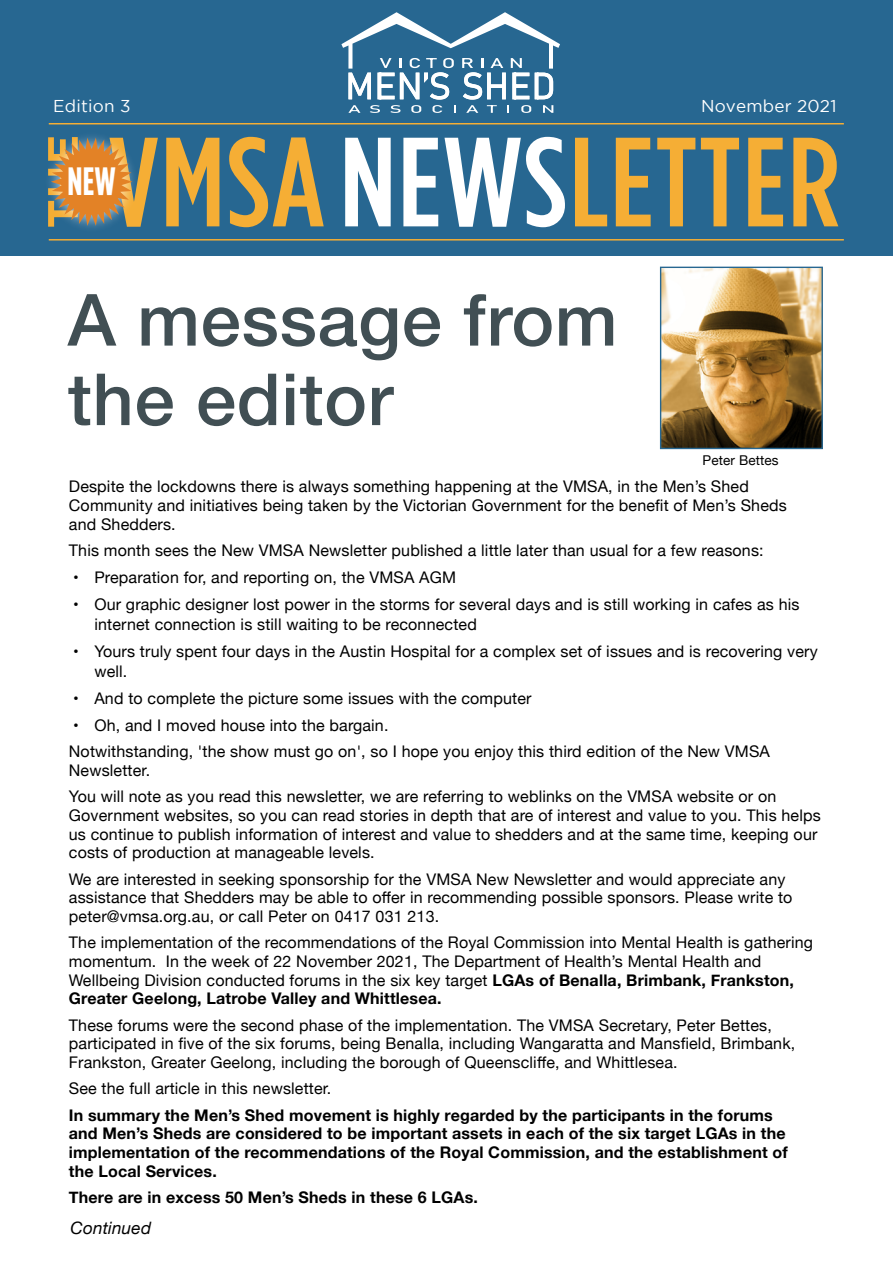
<style>
.page{position:relative;width:893px;height:1263px;background:#fff}
.page>*{position:absolute;margin:0;border:0;box-sizing:border-box;transform-origin:0 0}
.t1{font:500 72px/79.5px "Helvetica Neue";letter-spacing:.01em;color:#414f54}
.t2{font:700 39.45px "Gotham Condensed";color:#fff;scale:.89 1}
.t3{font:17.1px "Gotham";letter-spacing:.01em;color:#fff}
.t4{font:italic 17.1px "Helvetica Neue";letter-spacing:.01em;color:#000}
.t5{font:16.05px/18.6px "Helvetica Neue";letter-spacing:.01em;color:#000}
.t6{font:700 16.05px/18.8px "Helvetica Neue";letter-spacing:.01em;color:#000}
.t7{font:13.5px "Helvetica Neue";letter-spacing:.01em;color:#000}
.s1{font-weight:700}
</style>
<div class="page">
<div style="left:0;top:0;width:893px;height:255px;background:#276791"></div>
<svg style="left:166px;top:138px;width:53px;height:88px"></svg>
<svg style="left:229px;top:137px;width:95px;height:90px"></svg>
<svg style="left:345px;top:138px;width:46px;height:88px"></svg>
<svg style="left:403px;top:138px;width:35px;height:88px"></svg>
<svg style="left:444px;top:137px;width:121px;height:90px"></svg>
<svg style="left:575px;top:138px;width:32px;height:88px"></svg>
<svg style="left:616px;top:138px;width:35px;height:88px"></svg>
<svg style="left:657px;top:138px;width:38px;height:88px"></svg>
<svg style="left:701px;top:138px;width:38px;height:88px"></svg>
<svg style="left:748px;top:138px;width:35px;height:88px"></svg>
<svg style="left:793px;top:138px;width:45px;height:88px"></svg>
<hr style="left:49px;top:123px;width:795px;height:1px;background:#f5ae35">
<hr style="left:49px;top:239px;width:795px;height:2px;background:#f5ae35">
<svg style="left:341px;top:12px;width:219px;height:101px"></svg>
<svg style="left:48px;top:137px;width:110px;height:90px"></svg>
<img style="left:662px;top:269px;width:159px;height:178px">
<div style="left:660px;top:267px;width:163px;height:182px;border:1px solid #276791"></div>
<p class="t3" style="left:53px;top:97px;width:79px">Edition 3</p>
<p class="t3" style="left:701px;top:97px;width:137px">November 2021</p>
<h2 class="t2" style="left:68px;top:159px;width:56px">NEW</h2>
<h1 class="t1" style="left:68px;top:274px;width:551px">A message from the editor</h1>
<p class="t7" style="left:702px;top:451px;width:78px">Peter Bettes</p>
<p class="t5" style="left:69px;top:478px;width:719px">Despite the lockdowns there is always something happening at the VMSA, in the Men’s Shed<br>Community and initiatives being taken by the Victorian Government for the benefit of Men’s Sheds and Shedders.</p>
<p class="t5" style="left:69px;top:542px;width:696px">This month sees the New VMSA Newsletter published a little later than usual for a few reasons:</p>
<p class="t5" style="left:73px;top:569px;width:385px">• Preparation for, and reporting on, the VMSA AGM</p>
<p class="t5" style="left:94px;top:596px;width:707px;line-height:19.5px;text-indent:-21px">• Our graphic designer lost power in the storms for several days and is still working in cafes as his internet connection is still waiting to be reconnected</p>
<p class="t5" style="left:94px;top:642px;width:725px;line-height:19.5px;text-indent:-21px">• Yours truly spent four days in the Austin Hospital for a complex set of issues and is recovering very well.</p>
<p class="t5" style="left:73px;top:690px;width:460px">• And to complete the picture some issues with the computer</p>
<p class="t5" style="left:69px;top:713px;width:703px;line-height:26.2px">• Oh, and I moved house into the bargain.<br>Notwithstanding, 'the show must go on', so I hope you enjoy this third edition of the New VMSA</p>
<p class="t5" style="left:69px;top:758px;width:709px;line-height:26.2px">Newsletter.<br>You will note as you read this newsletter, we are referring to weblinks on the VMSA website or on</p>
<p class="t5" style="left:69px;top:807px;width:753px">Government websites, so you can read stories in depth that are of interest and value to you. This helps us continue to publish information of interest and value to shedders and at the same time, keeping our costs of production at manageable levels.</p>
<p class="t5" style="left:69px;top:870px;width:725px">We are interested in seeking sponsorship for the VMSA New Newsletter and would appreciate any assistance that Shedders may be able to offer in recommending possible sponsors. Please write to peter@vmsa.org.au, or call Peter on 0417 031 213.</p>
<p class="t5" style="left:69px;top:934px;width:746px">The implementation of the recommendations of the Royal Commission into Mental Health is gathering momentum. In the week of 22 November 2021, The Department of Health’s Mental Health and Wellbeing Division conducted forums in the six key target <span class="s1">LGAs of Benalla, Brimbank, Frankston, Greater Geelong, Latrobe Valley and Whittlesea.</span></p>
<p class="t5" style="left:69px;top:1016px;width:728px">These forums were the second phase of the implementation. The VMSA Secretary, Peter Bettes, participated in five of the six forums, being Benalla, including Wangaratta and Mansfield, Brimbank,<br>Frankston, Greater Geelong, including the borough of Queenscliffe, and Whittlesea.</p>
<p class="t5" style="left:69px;top:1080px;width:264px">See the full article in this newsletter.</p>
<p class="t6" style="left:69px;top:1106px;width:720px">In summary the Men’s Shed movement is highly regarded by the participants in the forums and Men’s Sheds are considered to be important assets in each of the six target LGAs in the implementation of the recommendations of the Royal Commission, and the establishment of the Local Services.</p>
<p class="t6" style="left:69px;top:1188px;width:411px">There are in excess 50 Men’s Sheds in these 6 LGAs.</p>
<p class="t4" style="left:71px;top:1215px;width:82px">Continued</p>
</div>
